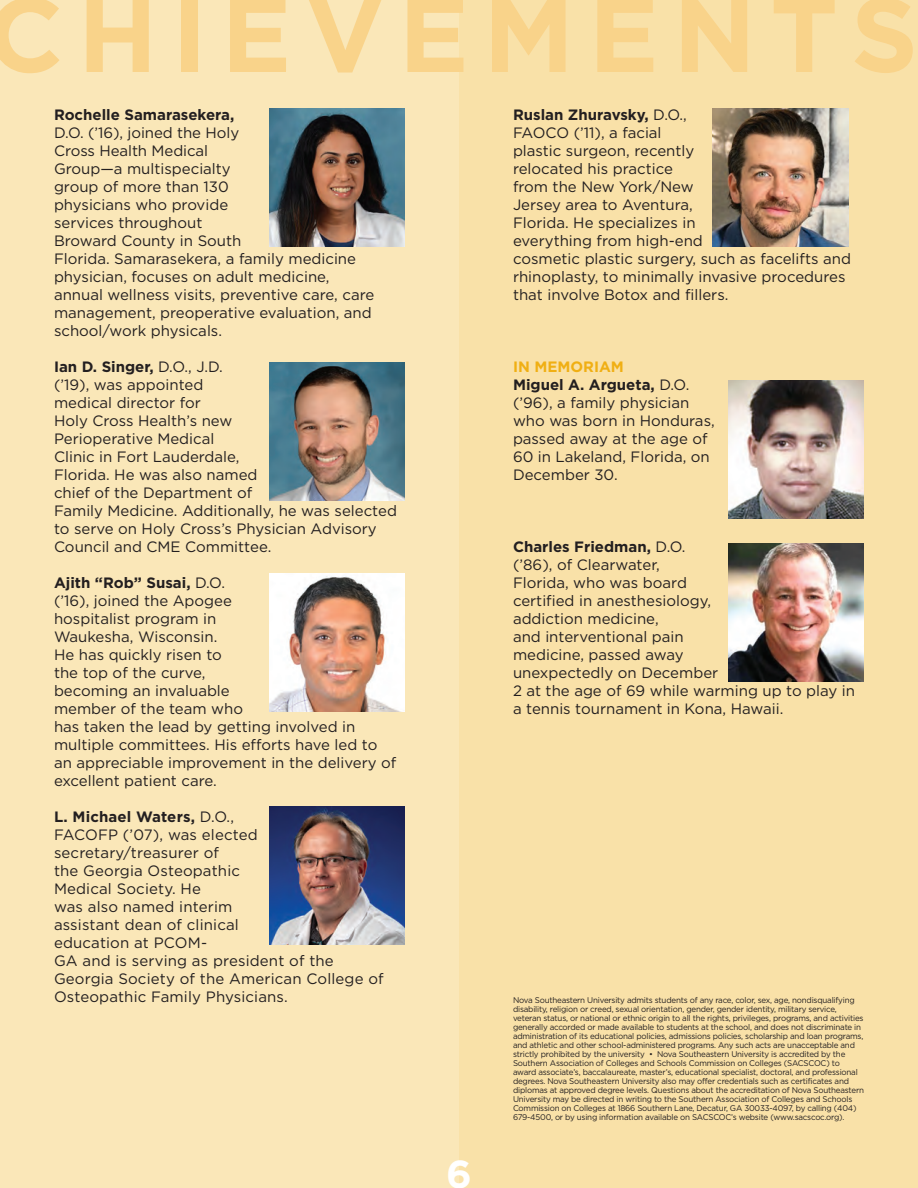
<style>
.page{position:relative;width:918px;height:1188px;background:#fff}
.page>*{position:absolute;margin:0;border:0;box-sizing:border-box;transform-origin:0 0}
.t1{font:700 105px "Gotham";letter-spacing:.135em;color:#f9d38a}
.t2{font:700 39px "Gotham";color:#fff}
.t3{font:15px/18px "Gotham";color:#231f20}
.t4{font:700 15px "Gotham";color:#231f20}
.t5{font:8.25px/9px "Gotham";letter-spacing:-.025em;color:#231f20}
.s1{font-weight:700}
.s2{font-weight:700;color:#f0af13}
</style>
<div class="page">
<div style="left:0;top:0;width:459px;height:1188px;background:#fae7b8"></div>
<div style="left:459px;top:0;width:459px;height:1188px;background:#f9e1a8"></div>
<img style="left:713px;top:108px;width:136px;height:138px">
<img style="left:269px;top:108px;width:136px;height:138px">
<img style="left:269px;top:363px;width:136px;height:138px">
<img style="left:269px;top:807px;width:136px;height:138px">
<img style="left:728px;top:543px;width:136px;height:138px">
<img style="left:728px;top:381px;width:136px;height:138px">
<img style="left:269px;top:574px;width:136px;height:138px">
<h1 class="t1" style="left:-14px;top:-35px;width:933px">CHIEVEMENTS</h1>
<p class="t3" style="left:513px;top:105px;width:339px"><span class="s1">Ruslan Zhuravsky,</span> D.O.,<br>FAOCO (’11), a facial<br>plastic surgeon, recently<br>relocated his practice<br>from the New York/New<br>Jersey area to Aventura,<br>Florida. He specializes in<br>everything from high-end<br>cosmetic plastic surgery, such as facelifts and rhinoplasty, to minimally invasive procedures that involve Botox and fillers.</p>
<p class="t4" style="left:54px;top:105px;width:182px">Rochelle Samarasekera,</p>
<p class="t3" style="left:54px;top:123px;width:322px">D.O. (’16), joined the Holy<br>Cross Health Medical<br>Group—a multispecialty<br>group of more than 130<br>physicians who provide<br>services throughout<br>Broward County in South<br>Florida. Samarasekera, a family medicine physician, focuses on adult medicine, annual wellness visits, preventive care, care management, preoperative evaluation, and school/work physicals.</p>
<p class="t3" style="left:54px;top:357px;width:344px"><span class="s1">Ian D. Singer,</span> D.O., J.D.<br>(’19), was appointed<br>medical director for<br>Holy Cross Health’s new<br>Perioperative Medical<br>Clinic in Fort Lauderdale,<br>Florida. He was also named<br>chief of the Department of<br>Family Medicine. Additionally, he was selected to serve on Holy Cross’s Physician Advisory<br>Council and CME Committee.</p>
<p class="t3" style="left:54px;top:573px;width:344px"><span class="s1">Ajith “Rob” Susai,</span> D.O.<br>(’16), joined the Apogee<br>hospitalist program in<br>Waukesha, Wisconsin.<br>He has quickly risen to<br>the top of the curve,<br>becoming an invaluable<br>member of the team who<br>has taken the lead by getting involved in multiple committees. His efforts have led to an appreciable improvement in the delivery of excellent patient care.</p>
<p class="t3" style="left:54px;top:807px;width:331px"><span class="s1">L. Michael Waters,</span> D.O.,<br>FACOFP (’07), was elected secretary/treasurer of<br>the Georgia Osteopathic<br>Medical Society. He<br>was also named interim<br>assistant dean of clinical<br>education at PCOM-<br>GA and is serving as president of the<br>Georgia Society of the American College of<br>Osteopathic Family Physicians.</p>
<p class="t3" style="left:513px;top:357px;width:203px"><span class="s2">IN MEMORIAM<br></span><span class="s1">Miguel A. Argueta,</span> D.O. (’96), a family physician who was born in Honduras, passed away at the age of<br>60 in Lakeland, Florida, on<br>December 30.</p>
<p class="t3" style="left:513px;top:537px;width:344px"><span class="s1">Charles Friedman,</span> D.O.<br>(’86), of Clearwater,<br>Florida, who was board<br>certified in anesthesiology,<br>addiction medicine,<br>and interventional pain<br>medicine, passed away<br>unexpectedly on December<br>2 at the age of 69 while warming up to play in a tennis tournament in Kona, Hawaii.</p>
<p class="t5" style="left:513px;top:996px;width:353px">Nova Southeastern University admits students of any race, color, sex, age, nondisqualifying disability, religion or creed, sexual orientation, gender, gender identity, military service, veteran status, or national or ethnic origin to all the rights, privileges, programs, and activities generally accorded or made available to students at the school, and does not discriminate in administration of its educational policies, admissions policies, scholarship and loan programs, and athletic and other school-administered programs. Any such acts are unacceptable and strictly prohibited by the university • Nova Southeastern University is accredited by the Southern Association of Colleges and Schools Commission on Colleges (SACSCOC) to award associate’s, baccalaureate, master’s, educational specialist, doctoral, and professional degrees. Nova Southeastern University also may offer credentials such as certificates and diplomas at approved degree levels. Questions about the accreditation of Nova Southeastern University may be directed in writing to the Southern Association of Colleges and Schools Commission on Colleges at 1866 Southern Lane, Decatur, GA 30033-4097, by calling (404)<br>679-4500, or by using information available on SACSCOC’s website (www.sacscoc.org).</p>
<h2 class="t2" style="left:446px;top:1148px;width:27px">6</h2>
</div>
